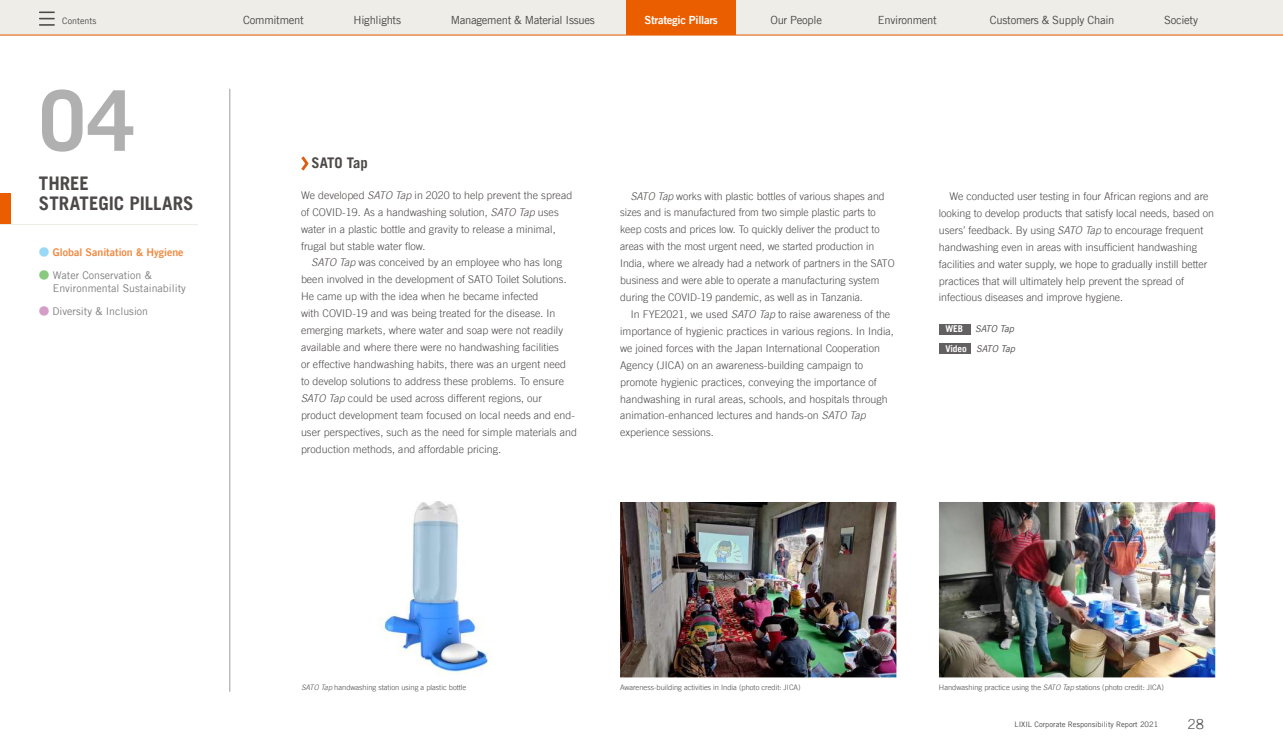
<style>
.page{position:relative;width:1283px;height:745px;background:#fff}
.page>*{position:absolute;margin:0;border:0;box-sizing:border-box;transform-origin:0 0}
.t1{font:700 83.75px "Trade Gothic LT";color:#b0b0b1}
.t2{font:700 18.75px/20.4px "Trade Gothic LT";color:#4c4948}
.t3{font:700 14.75px "Trade Gothic LT";color:#4c4948}
.t4{font:300 13.75px "Trade Gothic LT";color:#4c4948}
.t5{font:11.25px "Trade Gothic LT";letter-spacing:-.025em;color:#4c4948}
.t6{font:11.25px "Trade Gothic LT Bold Two";letter-spacing:-.025em;color:#fff}
.t7{font:300 10.62px/16.9px "Trade Gothic LT";letter-spacing:.005em;color:#4c4948}
.t8{font:10.62px/13.6px "Trade Gothic LT";color:#808080}
.t9{font:10.62px "Trade Gothic LT Bold Two";color:#f08a42}
.t10{font:italic 9.38px "Trade Gothic LT";letter-spacing:-.005em;color:#4c4948}
.t11{font:700 9.38px "Trade Gothic LT";letter-spacing:-.005em;color:#fff}
.t12{font:8.88px "Trade Gothic LT";letter-spacing:.005em;color:#4c4948}
.t13{font:300 7.5px "Trade Gothic LT";color:#4c4948}
.t14{font:7.5px "Trade Gothic LT";color:#4c4948}
.s1{font-family:"UD Shin Go Pro";color:#9ad9f5}
.s2{font-family:"UD Shin Go Pro";color:#88c97d}
.s3{font-family:"UD Shin Go Pro";color:#d39dc6}
.s4{font-style:italic}
</style>
<div class="page">
<div style="left:0;top:0;width:1283px;height:35px;background:#efede8"></div>
<hr style="left:0;top:35px;width:1283px;height:1px;background:#eb5e00">
<svg style="left:39px;top:12px;width:16px;height:14px"></svg>
<div style="left:0;top:193px;width:11px;height:32px;background:#eb5e00"></div>
<hr style="left:0;top:224px;width:198px;height:1px;background:#efede8">
<div style="left:626px;top:0;width:110px;height:35px;background:#eb5e00"></div>
<img style="left:380px;top:501px;width:110px;height:173px">
<img style="left:620px;top:502px;width:276px;height:175px">
<img style="left:939px;top:502px;width:276px;height:175px">
<div style="left:939px;top:323px;width:32px;height:11px;background:#626060"></div>
<div style="left:939px;top:343px;width:32px;height:10px;background:#626060"></div>
<hr style="left:229px;top:89px;width:1px;height:602px;background:#b0b0b1">
<svg style="left:301px;top:156px;width:7px;height:14px"></svg>
<p class="t12" style="left:62px;top:16px;width:36px">Contents</p>
<h1 class="t1" style="left:39px;top:69px;width:97px">04</h1>
<h2 class="t2" style="left:39px;top:172px;width:156px">THREE<br>STRATEGIC PILLARS</h2>
<p class="t9" style="left:39px;top:245px;width:146px"><span class="s1">●</span> Global Sanitation &amp; Hygiene</p>
<p class="t8" style="left:53px;top:268px;width:135px;text-indent:-14px"><span class="s2">●</span> Water Conservation &amp;<br>Environmental Sustainability</p>
<p class="t8" style="left:39px;top:304px;width:111px"><span class="s3">●</span> Diversity &amp; Inclusion</p>
<p class="t5" style="left:243px;top:13px;width:62px">Commitment</p>
<p class="t5" style="left:354px;top:13px;width:49px">Highlights</p>
<p class="t5" style="left:451px;top:13px;width:145px">Management &amp; Material Issues</p>
<p class="t6" style="left:644px;top:13px;width:75px">Strategic Pillars</p>
<p class="t5" style="left:770px;top:13px;width:53px">Our People</p>
<p class="t5" style="left:878px;top:13px;width:61px">Environment</p>
<p class="t5" style="left:990px;top:13px;width:126px">Customers &amp; Supply Chain</p>
<p class="t5" style="left:1164px;top:13px;width:35px">Society</p>
<h3 class="t3" style="left:312px;top:154px;width:58px">SATO Tap</h3>
<p class="t7" style="left:301px;top:186px;width:273px">We developed <span class="s4">SATO Tap</span> in 2020 to help prevent the spread of COVID-19. As a handwashing solution, <span class="s4">SATO Tap</span> uses water in a plastic bottle and gravity to release a minimal, frugal but stable water flow.</p>
<p class="t7" style="left:301px;top:254px;width:267px;text-indent:11px"><span class="s4">SATO Tap</span> was conceived by an employee who has long been involved in the development of SATO Toilet Solutions.<br>He came up with the idea when he became infected<br>with COVID-19 and was being treated for the disease In. emerging markets, where water and soap were not readily available and where there were no handwashing facilities or effective handwashing habits, there was an urgent need to develop solutions to address these problems. To ensure <span class="s4">SATO Tap</span> could be used across different regions, our</p>
<p class="t7" style="left:301px;top:423px;width:277px">user perspectives, such as the need for simple materials and</p>
<p class="t7" style="left:301px;top:406px;width:275px">product development team focused on local needs and end-</p>
<p class="t7" style="left:301px;top:440px;width:202px">production methods, and affordable pricing.</p>
<p class="t7" style="left:620px;top:187px;width:276px;text-indent:11px"><span class="s4">SATO Tap</span> works with plastic bottles of various shapes and sizes and is manufactured from two simple plastic parts to keep costs and prices low. To quickly deliver the product to areas with the most urgent need, we started production in India, where we already had a network of partners in the SATO business and were able to operate a manufacturing system during the COVID-19 pandemic, as well as in Tanzania.</p>
<p class="t7" style="left:620px;top:305px;width:275px;text-indent:11px">In FYE2021, we used <span class="s4">SATO Tap</span> to raise awareness of the importance of hygienic practices in various regions In. India, we joined forces with the Japan International Cooperation Agency (JICA) on an awareness-building campaign to promote hygienic practices, conveying the importance of handwashing in rural areas, schools, and hospitals through animation-enhanced lectures and hands-on <span class="s4">SATO Tap </span>experience sessions.</p>
<p class="t7" style="left:939px;top:187px;width:277px;text-indent:11px">We conducted user testing in four African regions and are looking to develop products that satisfy local needs, based on users’ feedback. By using <span class="s4">SATO Tap</span> to encourage frequent handwashing even in areas with insufficient handwashing facilities and water supply, we hope to gradually instill better practices that will ultimately help prevent the spread of infectious diseases and improve hygiene.</p>
<p class="t10" style="left:975px;top:323px;width:40px">SATO Tap</p>
<p class="t11" style="left:945px;top:323px;width:19px">WEB</p>
<p class="t11" style="left:945px;top:342px;width:23px">Video</p>
<p class="t10" style="left:976px;top:342px;width:40px">SATO Tap</p>
<p class="t13" style="left:301px;top:682px;width:166px"><span class="s4">SATO Tap</span> handwashing station using a plastic bottle</p>
<p class="t13" style="left:620px;top:682px;width:182px">Awareness-building activities in India (photo credit: JICA)</p>
<p class="t13" style="left:939px;top:682px;width:226px">Handwashing practice using the <span class="s4">SATO Tap</span> stations (photo credit: JICA(</p>
<p class="t14" style="left:1014px;top:719px;width:145px">LIXIL Corporate Responsibility Report 2021</p>
<p class="t4" style="left:1187px;top:715px;width:18px">28</p>
</div>
